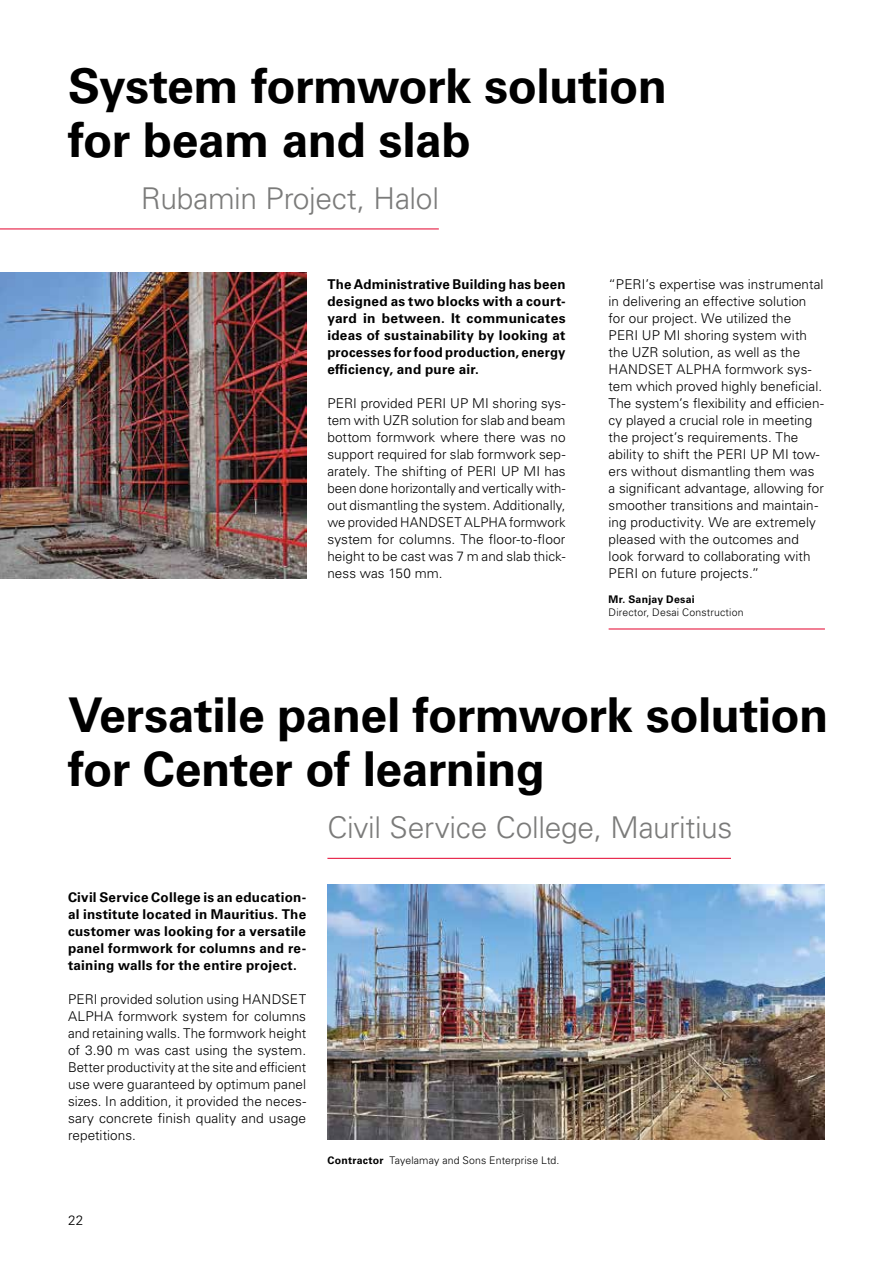
<style>
.page{position:relative;width:893px;height:1263px;background:#fff}
.page>*{position:absolute;margin:0;border:0;box-sizing:border-box;transform-origin:0 0}
.t1{font:700 48px/54px "Univers LTCYR 65";letter-spacing:-.01em;color:#000}
.t2{font:300 30px "Univers LTCYR 45";letter-spacing:-.01em;color:#7b7b7a}
.t3{font:300 13.5px/17px "Univers LTCYR 45";letter-spacing:.005em;color:#000;text-align:justify}
.t4{font:700 13.5px/17px "Univers LTCYR 65";letter-spacing:.015em;color:#000;text-align:justify}
.t5{font:300 10.5px "Univers LTCYR 45";letter-spacing:.015em;color:#000}
.t6{font:700 10.5px "Univers LTCYR 65";letter-spacing:.025em;color:#000}
.s1{font-family:"Univers LTCYR 65";font-weight:700}
</style>
<div class="page">
<hr style="left:0;top:229px;width:439px;height:1px;background:#e4002c">
<hr style="left:327px;top:858px;width:404px;height:1px;background:#e4002c">
<img style="left:0;top:272px;width:306px;height:306px">
<hr style="left:609px;top:629px;width:216px;height:1px;background:#e4002c">
<img style="left:327px;top:884px;width:498px;height:256px">
<h1 class="t1" style="left:68px;top:56px;width:600px">System formwork solution for beam and slab</h1>
<h2 class="t2" style="left:141px;top:178px;width:300px">Rubamin Project, Halol</h2>
<p class="t4" style="left:327px;top:275px;width:240px">The Administrative Building has been designed as two blocks with a court&shy;yard in between. It communicates ideas of sustainability by looking at processes for food production, energy efficiency, and pure air.</p>
<p class="t3" style="left:327px;top:395px;width:240px">PERI provided PERI UP MI shoring sys&shy;tem with UZR solution for slab and beam bottom formwork where there was no support required for slab formwork sep&shy;arately. The shifting of PERI UP MI has been done horizontally and vertically with&shy;out dismantling the system. Additionally, we provided HANDSET ALPHA formwork system for columns. The floor-to-floor height to be cast was 7 m and slab thick&shy;ness was 150 mm.</p>
<p class="t3" style="left:609px;top:276px;width:217px;text-align:left">“PERI’s expertise was instrumental in delivering an effective solution for our project. We utilized the PERI UP MI shoring system with the UZR solution, as well as the HANDSET ALPHA formwork sys&shy;tem which proved highly beneficial.<br>The system’s flexibility and efficien&shy;cy played a crucial role in meeting the project’s requirements. The ability to shift the PERI UP MI tow&shy;ers without dismantling them was a significant advantage, allowing for smoother transitions and maintain&shy;ing productivity. We are extremely pleased with the outcomes and look forward to collaborating with PERI on future projects.”</p>
<p class="t6" style="left:609px;top:592px;width:88px">Mr. Sanjay Desai</p>
<p class="t5" style="left:609px;top:605px;width:136px">Director, Desai Construction</p>
<h1 class="t1" style="left:68px;top:686px;width:762px">Versatile panel formwork solution for Center of learning</h1>
<p class="t4" style="left:68px;top:887px;width:240px">Civil Service College is an education&shy;al institute located in Mauritius. The customer was looking for a versatile panel formwork for columns and re&shy;taining walls for the entire project.</p>
<p class="t3" style="left:68px;top:990px;width:240px">PERI provided solution using HANDSET ALPHA formwork system for columns and retaining walls. The formwork height of 3.90 m was cast using the system.<br>Better productivity at the site and efficient use were guaranteed by optimum panel sizes. In addition, it provided the neces&shy;sary concrete finish quality and usage repetitions.</p>
<p class="t3" style="left:68px;top:1211px;width:17px">22</p>
<h2 class="t2" style="left:327px;top:808px;width:407px">Civil Service College, Mauritius</h2>
<p class="t5" style="left:327px;top:1154px;width:234px"><span class="s1">Contractor</span> Tayelamay and Sons Enterprise Ltd.</p>
</div>
